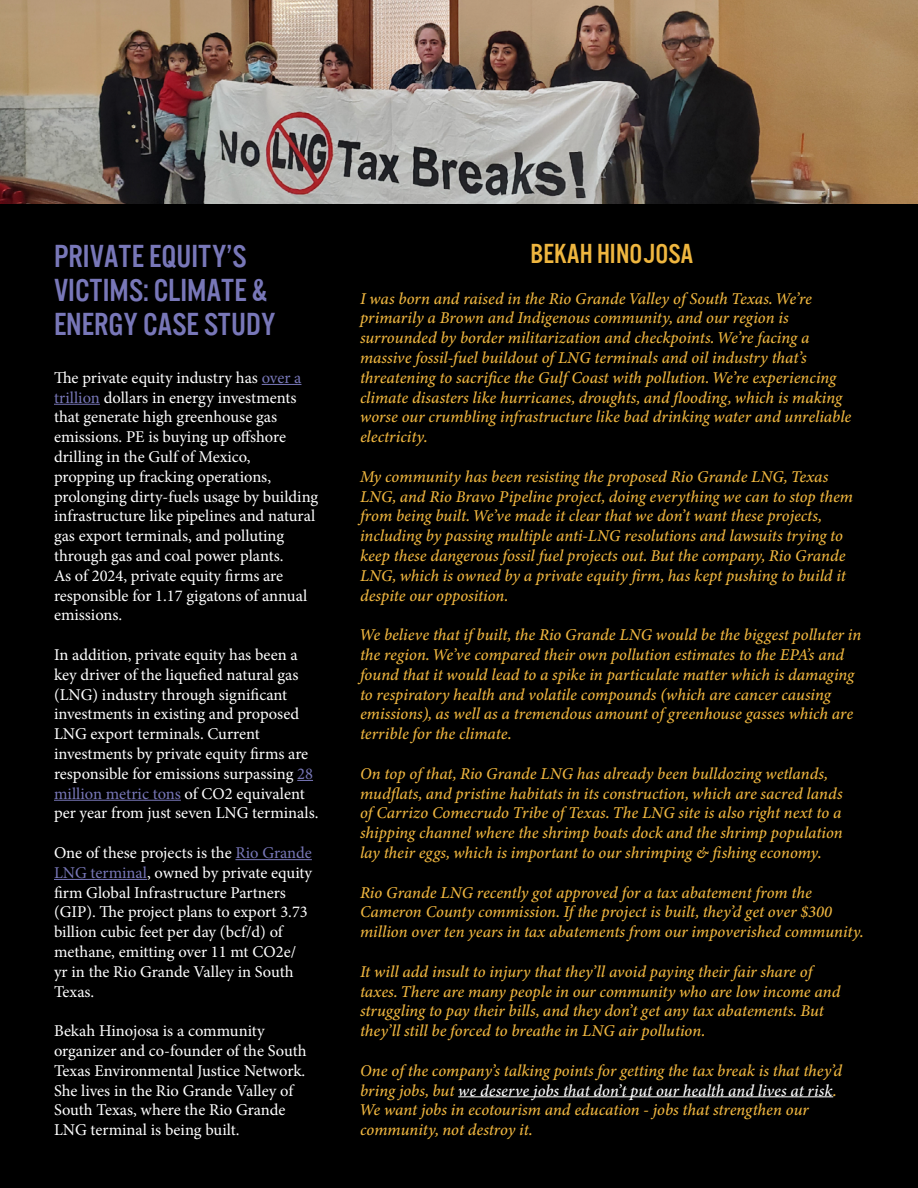
<style>
.page{position:relative;width:918px;height:1188px;background:#000}
.page>*{position:absolute;margin:0;border:0;box-sizing:border-box;transform-origin:0 0}
.t1{font:33px/34.5px "U.S.101";color:#7877b8}
.t2{font:28.5px "U.S.101";color:#efb63f}
.t3{font:italic 16.5px/19.8px "Minion Variable Concept";color:#efb63f}
.t4{font:16.5px/19.8px "Minion Pro";color:#fff}
.s1{color:#7877b8}
.s2{color:#fff}
</style>
<div class="page">
<hr style="left:262px;top:384px;width:39px;height:1px;background:#7877b8">
<hr style="left:54px;top:404px;width:46px;height:1px;background:#7877b8">
<svg style="left:297px;top:780px;width:16px;height:1px"></svg>
<hr style="left:54px;top:800px;width:127px;height:1px;background:#7877b8">
<hr style="left:235px;top:859px;width:77px;height:1px;background:#7877b8">
<hr style="left:54px;top:879px;width:93px;height:1px;background:#7877b8">
<hr style="left:458px;top:1096px;width:375px;height:1px;background:#fff">
<img style="left:0;top:0;width:918px;height:203px">
<h1 class="t1" style="left:54px;top:238px;width:223px">PRIVATE EQUITY’S<br>VICTIMS: CLIMATE &amp;<br>ENERGY CASE STUDY</h1>
<p class="t4" style="left:54px;top:368px;width:266px">The private equity industry has <span class="s1">over a trillion</span> dollars in energy investments that generate high greenhouse gas emissions. PE is buying up offshore drilling in the Gulf of Mexico,<br>propping up fracking operations, prolonging dirty-fuels usage by building infrastructure like pipelines and natural gas export terminals, and polluting through gas and coal power plants.<br>As of 2024, private equity firms are responsible for 1.17 gigatons of annual emissions.</p>
<p class="t4" style="left:54px;top:645px;width:266px">In addition, private equity has been a key driver of the liquefied natural gas (LNG) industry through significant investments in existing and proposed LNG export terminals. Current investments by private equity firms are responsible for emissions surpassing <span class="s1">28 million metric tons</span> of CO2 equivalent per year from just seven LNG terminals.</p>
<p class="t4" style="left:54px;top:843px;width:260px">One of these projects is the <span class="s1">Rio Grande LNG terminal</span>, owned by private equity firm Global Infrastructure Partners (GIP). The project plans to export 3.73 billion cubic feet per day (bcf/d) of methane, emitting over 11 mt CO2e/ yr in the Rio Grande Valley in South Texas.</p>
<p class="t4" style="left:54px;top:1021px;width:254px">Bekah Hinojosa is a community organizer and co-founder of the South Texas Environmental Justice Network.<br>She lives in the Rio Grande Valley of South Texas, where the Rio Grande LNG terminal is being built.</p>
<h2 class="t2" style="left:531px;top:238px;width:164px">BEKAH HINOJOSA</h2>
<p class="t3" style="left:360px;top:288px;width:493px">I was born and raised in the Rio Grande Valley of South Texas. We’re primarily a Brown and Indigenous community, and our region is surrounded by border militarization and checkpoints. We’re facing a massive fossil-fuel buildout of LNG terminals and oil industry that’s threatening to sacrifice the Gulf Coast with pollution. We’re experiencing climate disasters like hurricanes, droughts, and flooding, which is making worse our crumbling infrastructure like bad drinking water and unreliable electricity.</p>
<p class="t3" style="left:360px;top:467px;width:495px">My community has been resisting the proposed Rio Grande LNG, Texas LNG, and Rio Bravo Pipeline project, doing everything we can to stop them from being built. We’ve made it clear that we don’t want these projects, including by passing multiple anti-LNG resolutions and lawsuits trying to keep these dangerous fossil fuel projects out. But the company, Rio Grande LNG, which is owned by a private equity firm, has kept pushing to build it despite our opposition.</p>
<p class="t3" style="left:360px;top:625px;width:503px">We believe that if built, the Rio Grande LNG would be the biggest polluter in the region. We’ve compared their own pollution estimates to the EPA’s and found that it would lead to a spike in particulate matter which is damaging to respiratory health and volatile compounds (which are cancer causing emissions), as well as a tremendous amount of greenhouse gasses which are terrible for the climate.</p>
<p class="t3" style="left:360px;top:764px;width:484px">On top of that, Rio Grande LNG has already been bulldozing wetlands, mudflats, and pristine habitats in its construction, which are sacred lands of Carrizo Comecrudo Tribe of Texas. The LNG site is also right next to a shipping channel where the shrimp boats dock and the shrimp population lay their eggs, which is important to our shrimping &amp; fishing economy.</p>
<p class="t3" style="left:360px;top:882px;width:505px">Rio Grande LNG recently got approved for a tax abatement from the<br>Cameron County commission. If the project is built, they’d get over $300 million over ten years in tax abatements from our impoverished community.</p>
<p class="t3" style="left:360px;top:962px;width:482px">It will add insult to injury that they’ll avoid paying their fair share of taxes. There are many people in our community who are low income and struggling to pay their bills, and they don’t get any tax abatements. But they’ll still be forced to breathe in LNG air pollution.</p>
<p class="t3" style="left:360px;top:1061px;width:484px">One of the company’s talking points for getting the tax break is that they’d bring jobs, but <span class="s2">we deserve jobs that don’t put our health and lives at risk</span>.<br>We want jobs in ecotourism and education - jobs that strengthen our community, not destroy it.</p>
</div>
